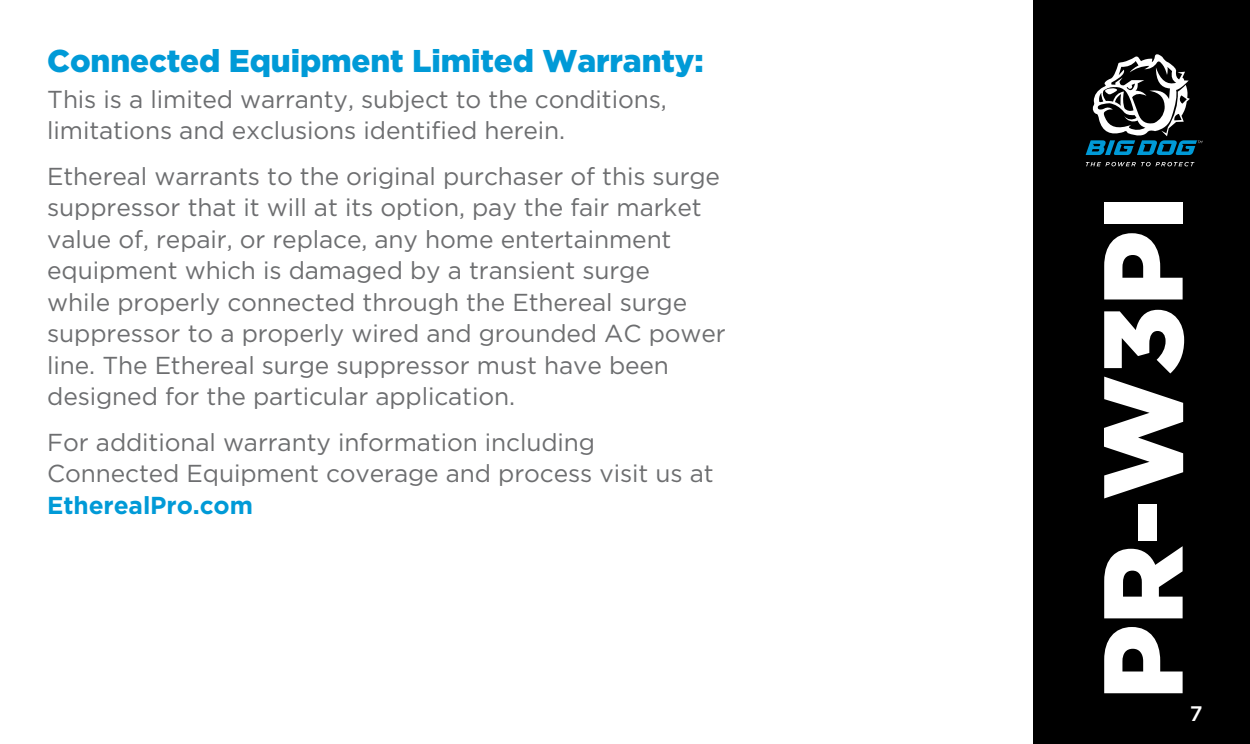
<style>
.page{position:relative;width:1250px;height:744px;background:#fff}
.page>*{position:absolute;margin:0;border:0;box-sizing:border-box;transform-origin:0 0}
.t1{font:900 112px "Gotham";letter-spacing:-.005em;color:#fff}
.t2{font:900 31.5px "Gotham";letter-spacing:-.005em;color:#009ad7}
.t3{font:24.5px/31.5px "Gotham";letter-spacing:-.005em;color:#6d6e70}
.t4{font:700 24.5px "Gotham";letter-spacing:-.005em;color:#009ad7}
.t5{font:500 21px "Gotham";color:#fff}
</style>
<div class="page">
<div style="left:1034px;top:0;width:216px;height:743px;background:#000"></div>
<svg style="left:1086px;top:162px;width:108px;height:4px"></svg>
<svg style="left:1086px;top:54px;width:116px;height:101px"></svg>
<p class="t2" style="left:47px;top:43px;width:658px">Connected Equipment Limited Warranty:</p>
<p class="t3" style="left:47px;top:83px;width:621px">This is a limited warranty, subject to the conditions, limitations and exclusions identified herein.</p>
<p class="t3" style="left:47px;top:160px;width:680px">Ethereal warrants to the original purchaser of this surge suppressor that it will at its option, pay the fair market value of, repair, or replace, any home entertainment equipment which is damaged by a transient surge<br>while properly connected through the Ethereal surge suppressor to a properly wired and grounded AC power line. The Ethereal surge suppressor must have been designed for the particular application.</p>
<p class="t3" style="left:47px;top:426px;width:668px">For additional warranty information including<br>Connected Equipment coverage and process visit us at</p>
<p class="t4" style="left:47px;top:491px;width:207px">EtherealPro.com</p>
<h1 class="t1" style="left:1078px;top:700px;width:506px;rotate:-90deg">PR-W3PI</h1>
<p class="t5" style="left:1190px;top:701px;width:14px">7</p>
</div>
